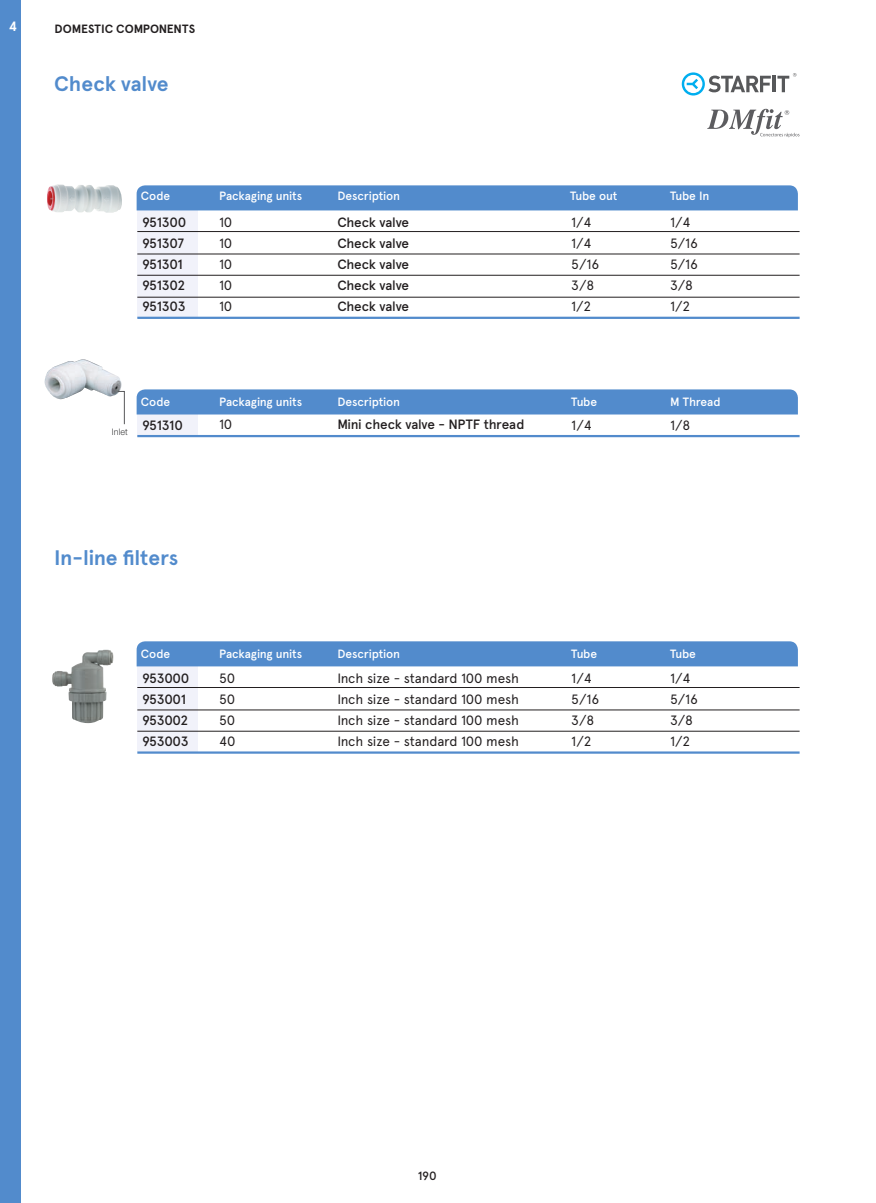
<style>
.page{position:relative;width:876px;height:1203px;background:#fff}
.page>*{position:absolute;margin:0;border:0;box-sizing:border-box;transform-origin:0 0}
.t1{font:700 21px "Apercu Pro";letter-spacing:-.005em;color:#528bcc}
.t2{font:13.5px "Apercu Pro";letter-spacing:-.01em;color:#231f20}
.t3{font:500 13.5px "Apercu Pro";letter-spacing:-.015em;color:#231f20}
.t4{font:700 13.5px "Apercu Pro";color:#fff}
.t5{font:500 12px "Apercu Pro";letter-spacing:-.01em;color:#fff}
.t6{font:700 12px "Apercu Pro";color:#231f20}
.t7{font:500 12px "Apercu Pro";color:#231f20}
.t8{font:300 9px "Helvetica Neue LT Std";color:#3e3e3f}
</style>
<div class="page">
<div style="left:0;top:0;width:21px;height:1203px;background:#528bcc"></div>
<img style="left:47px;top:184px;width:75px;height:29px">
<img style="left:52px;top:650px;width:61px;height:73px">
<img style="left:44px;top:359px;width:78px;height:40px">
<svg style="left:118px;top:391px;width:7px;height:34px"></svg>
<div style="left:137px;top:201px;width:61px;height:117px;background:#f1f2fa"></div>
<div style="left:137px;top:657px;width:61px;height:95px;background:#f1f2fa"></div>
<div style="left:137px;top:404px;width:61px;height:32px;background:#f1f2fa"></div>
<hr style="left:137px;top:317px;width:663px;height:2px;background:#528bcc">
<hr style="left:137px;top:751px;width:663px;height:3px;background:#528bcc">
<hr style="left:137px;top:435px;width:663px;height:2px;background:#528bcc">
<hr style="left:137px;top:231px;width:663px;height:1px;background:#231f20">
<hr style="left:137px;top:687px;width:663px;height:1px;background:#231f20">
<hr style="left:137px;top:254px;width:663px;height:1px;background:#231f20">
<hr style="left:137px;top:710px;width:663px;height:1px;background:#231f20">
<hr style="left:137px;top:275px;width:663px;height:1px;background:#231f20">
<hr style="left:137px;top:731px;width:663px;height:1px;background:#231f20">
<hr style="left:137px;top:297px;width:663px;height:1px;background:#231f20">
<div style="left:137px;top:185px;width:661px;height:25px;background:#528bcc"></div>
<div style="left:137px;top:641px;width:661px;height:25px;background:#528bcc"></div>
<svg style="left:137px;top:389px;width:661px;height:26px;background:#588fcd"></svg>
<hr style="left:773px;top:76px;width:3px;height:16px;background:#57585a">
<svg style="left:682px;top:72px;width:89px;height:24px"></svg>
<svg style="left:777px;top:73px;width:19px;height:19px"></svg>
<svg style="left:707px;top:109px;width:92px;height:28px"></svg>
<p class="t4" style="left:9px;top:17px;width:10px">4</p>
<p class="t6" style="left:55px;top:20px;width:142px">DOMESTIC COMPONENTS</p>
<p class="t1" style="left:54px;top:68px;width:116px">Check valve</p>
<p class="t5" style="left:141px;top:187px;width:31px">Code</p>
<p class="t3" style="left:142px;top:212px;width:46px">951300</p>
<p class="t3" style="left:142px;top:233px;width:44px">951307</p>
<p class="t3" style="left:142px;top:254px;width:42px">951301</p>
<p class="t3" style="left:142px;top:275px;width:45px">951302</p>
<p class="t3" style="left:142px;top:296px;width:45px">951303</p>
<p class="t8" style="left:112px;top:426px;width:17px">Inlet</p>
<p class="t5" style="left:141px;top:392px;width:31px">Code</p>
<p class="t3" style="left:142px;top:415px;width:42px">951310</p>
<p class="t5" style="left:219px;top:187px;width:85px">Packaging units</p>
<p class="t2" style="left:219px;top:212px;width:15px">10</p>
<p class="t2" style="left:219px;top:233px;width:15px">10</p>
<p class="t2" style="left:219px;top:254px;width:15px">10</p>
<p class="t2" style="left:219px;top:275px;width:15px">10</p>
<p class="t2" style="left:219px;top:296px;width:15px">10</p>
<p class="t5" style="left:219px;top:392px;width:85px">Packaging units</p>
<p class="t2" style="left:219px;top:415px;width:15px">10</p>
<p class="t5" style="left:337px;top:187px;width:64px">Description</p>
<p class="t3" style="left:337px;top:212px;width:73px">Check valve</p>
<p class="t3" style="left:337px;top:233px;width:73px">Check valve</p>
<p class="t3" style="left:337px;top:254px;width:73px">Check valve</p>
<p class="t3" style="left:337px;top:275px;width:73px">Check valve</p>
<p class="t3" style="left:337px;top:296px;width:73px">Check valve</p>
<p class="t5" style="left:337px;top:392px;width:64px">Description</p>
<p class="t3" style="left:337px;top:415px;width:189px">Mini check valve - NPTF thread</p>
<p class="t1" style="left:54px;top:542px;width:126px">In-line filters</p>
<p class="t5" style="left:141px;top:644px;width:31px">Code</p>
<p class="t3" style="left:142px;top:668px;width:49px">953000</p>
<p class="t3" style="left:142px;top:689px;width:45px">953001</p>
<p class="t3" style="left:142px;top:710px;width:48px">953002</p>
<p class="t3" style="left:142px;top:731px;width:48px">953003</p>
<p class="t5" style="left:219px;top:644px;width:85px">Packaging units</p>
<p class="t2" style="left:219px;top:668px;width:18px">50</p>
<p class="t2" style="left:219px;top:689px;width:18px">50</p>
<p class="t2" style="left:219px;top:710px;width:18px">50</p>
<p class="t2" style="left:219px;top:731px;width:18px">40</p>
<p class="t5" style="left:337px;top:644px;width:64px">Description</p>
<p class="t2" style="left:337px;top:668px;width:183px">Inch size - standard 100 mesh</p>
<p class="t2" style="left:337px;top:689px;width:183px">Inch size - standard 100 mesh</p>
<p class="t2" style="left:337px;top:710px;width:183px">Inch size - standard 100 mesh</p>
<p class="t2" style="left:337px;top:731px;width:183px">Inch size - standard 100 mesh</p>
<p class="t5" style="left:570px;top:187px;width:49px">Tube out</p>
<p class="t2" style="left:571px;top:212px;width:22px">1/4</p>
<p class="t2" style="left:571px;top:233px;width:22px">1/4</p>
<p class="t2" style="left:571px;top:254px;width:30px">5/16</p>
<p class="t2" style="left:571px;top:275px;width:25px">3/8</p>
<p class="t2" style="left:571px;top:296px;width:22px">1/2</p>
<p class="t5" style="left:571px;top:392px;width:27px">Tube</p>
<p class="t2" style="left:571px;top:415px;width:22px">1/4</p>
<p class="t5" style="left:571px;top:644px;width:27px">Tube</p>
<p class="t2" style="left:571px;top:668px;width:22px">1/4</p>
<p class="t2" style="left:571px;top:689px;width:30px">5/16</p>
<p class="t2" style="left:571px;top:710px;width:25px">3/8</p>
<p class="t2" style="left:571px;top:731px;width:22px">1/2</p>
<p class="t5" style="left:670px;top:187px;width:41px">Tube In</p>
<p class="t2" style="left:670px;top:212px;width:22px">1/4</p>
<p class="t2" style="left:670px;top:233px;width:30px">5/16</p>
<p class="t2" style="left:670px;top:254px;width:30px">5/16</p>
<p class="t2" style="left:670px;top:275px;width:25px">3/8</p>
<p class="t2" style="left:670px;top:296px;width:22px">1/2</p>
<p class="t5" style="left:670px;top:392px;width:52px">M Thread</p>
<p class="t2" style="left:670px;top:415px;width:22px">1/8</p>
<p class="t5" style="left:670px;top:644px;width:27px">Tube</p>
<p class="t2" style="left:670px;top:668px;width:22px">1/4</p>
<p class="t2" style="left:670px;top:689px;width:30px">5/16</p>
<p class="t2" style="left:670px;top:710px;width:25px">3/8</p>
<p class="t2" style="left:670px;top:731px;width:22px">1/2</p>
<p class="t7" style="left:418px;top:1167px;width:20px">190</p>
</div>
